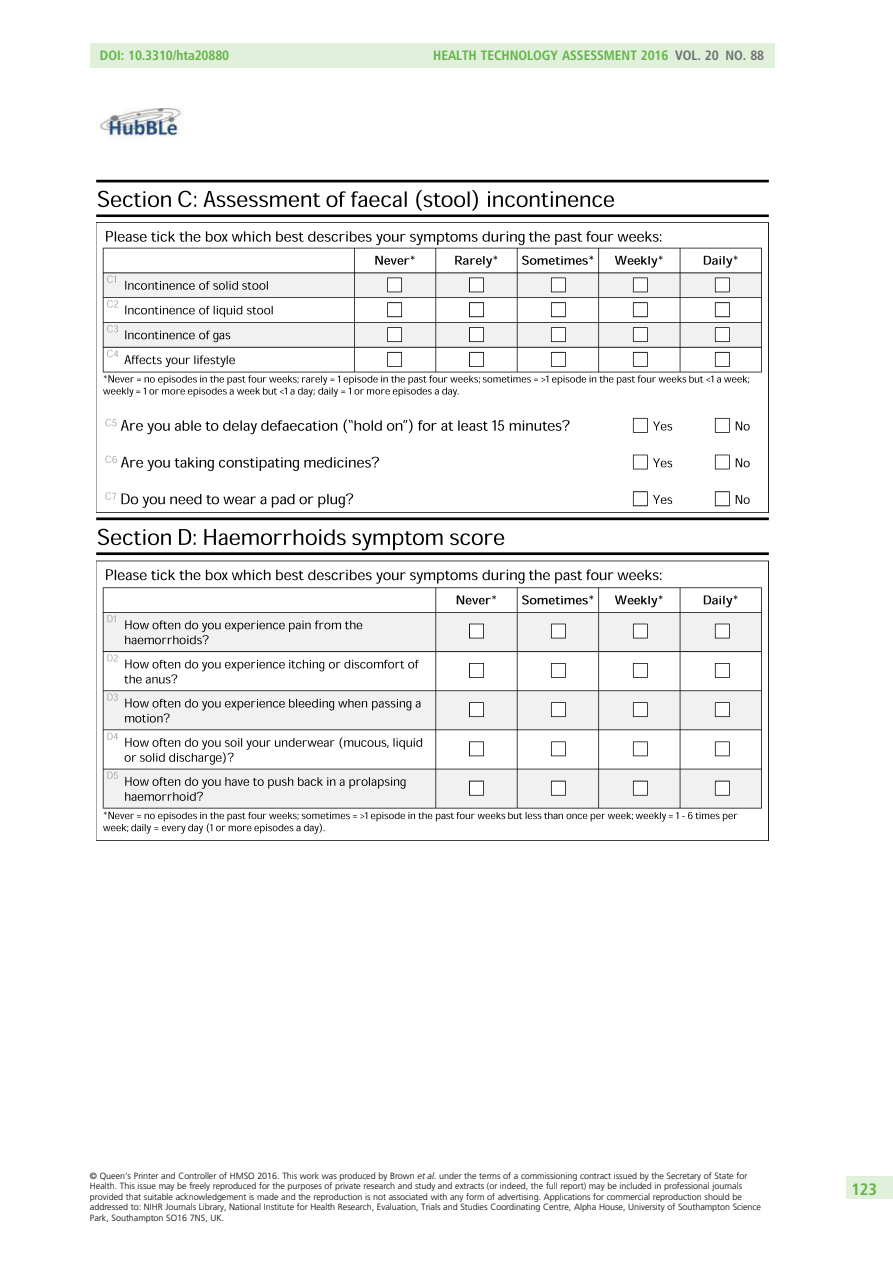
<style>
.page{position:relative;width:893px;height:1263px;background:#fff}
.page>*{position:absolute;margin:0;border:0;box-sizing:border-box;transform-origin:0 0}
.t1{font:16.5px "Adv TT24 c 3 cae 3.B";color:#62b447}
.t2{font:13.5px "Adv TT24 c 3 cae 3.B";color:#62b447}
.t3{font:9px/10.5px "Adv T Tebabd 7 da";color:#000}
.s1{color:#6e6f71}
.s2{font-style:inherit}
.s3{font-family:"Adv TT49 bbc 31 f.I"}
</style>
<div class="page">
<img style="left:96px;top:108px;width:672px;height:732px">
<div style="left:90px;top:44px;width:684px;height:24px;background:#e1f0da"></div>
<div style="left:846px;top:1176px;width:47px;height:23px;background:#e1f0da"></div>
<h2 class="t2" style="left:100px;top:51px;width:131px">DOI: 10.3310/hta20880</h2>
<h2 class="t2" style="left:433px;top:51px;width:332px">HEALTH TECHNOLOGY ASSESSMENT 2016 <span class="s1">VOL. 20 NO. 88</span></h2>
<p class="t3" style="left:90px;top:1171px;width:673px">© Queen<span class="s2">’</span>s Printer and Controller of HMSO 2016. This work was produced by Brown <span class="s3">et al.</span> under the terms of a commissioning contract issued by the Secretary of State for Health. This issue may be freely reproduced for the purposes of private research and study and extracts (or indeed, the full report) may be included in professional journals provided that suitable acknowledgement is made and the reproduction is not associated with any form of advertising. Applications for commercial reproduction should be addressed to: NIHR Journals Library, National Institute for Health Research, Evaluation, Trials and Studies Coordinating Centre, Alpha House, University of Southampton Science Park, Southampton SO16 7NS, UK.</p>
<h1 class="t1" style="left:851px;top:1183px;width:27px">123</h1>
</div>
